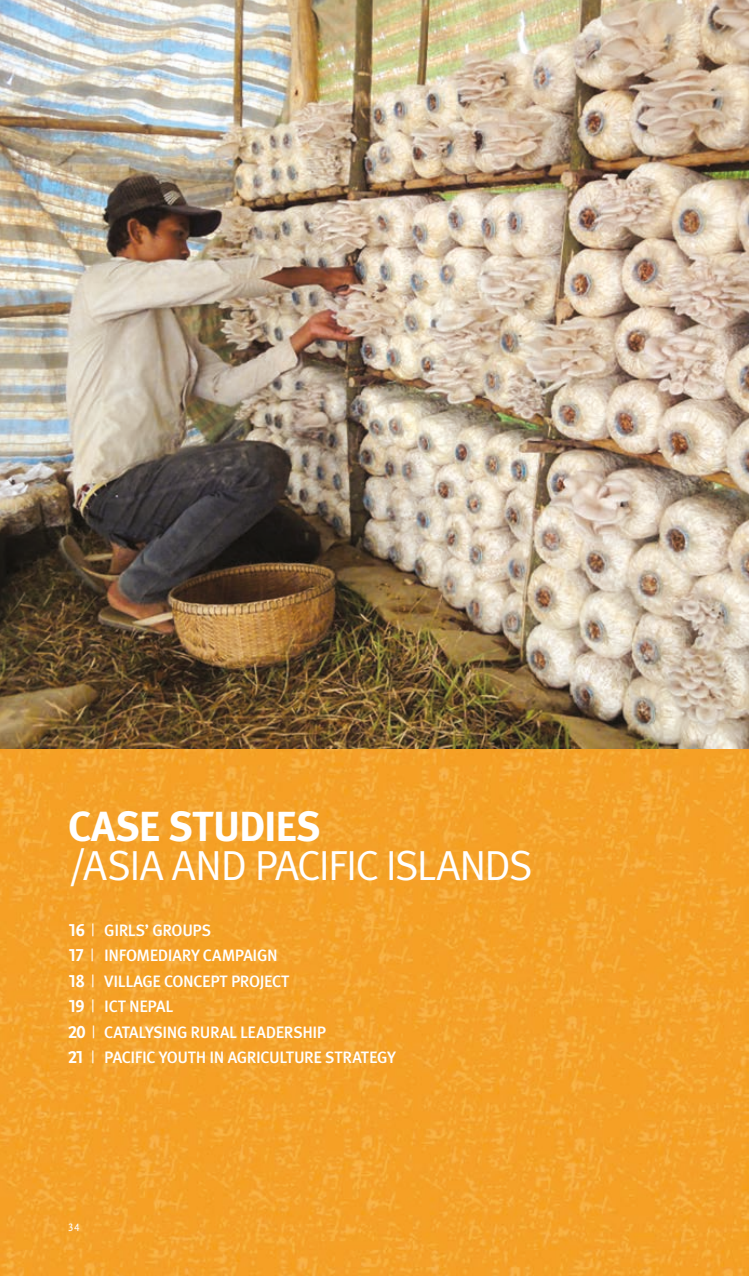
<style>
.page{position:relative;width:749px;height:1276px;background:#fff}
.page>*{position:absolute;margin:0;border:0;box-sizing:border-box;transform-origin:0 0}
.t1{font:42px "Meta Plus Normal";letter-spacing:-.04em;color:#fff}
.t2{font:700 42px "Meta Plus";letter-spacing:-.03em;color:#fff}
.t3{font:42px "Meta Plus Normal Caps";color:#fff}
.t4{font:500 16.5px/25.5px "Meta Plus";letter-spacing:-.025em;color:#fff}
.t5{font:11.25px "Scala Sans Caps";color:#fff}
.s1{font-family:"Scala Sans Figures";font-weight:700;font-size:18px}
.s2{font-family:"Meta Plus Normal Caps";font-weight:400}
</style>
<div class="page">
<img style="left:0;top:748px;width:748px;height:528px">
<img style="left:0;top:0;width:748px;height:748px">
<h1 class="t2" style="left:68px;top:802px;width:254px">CASE STUDIES</h1>
<h1 class="t3" style="left:68px;top:841px;width:37px">/ASIA</h1>
<h1 class="t3" style="left:172px;top:841px;width:26px">AND</h1>
<h1 class="t1" style="left:255px;top:841px;width:279px">PACIFIC ISLANDS</h1>
<p class="t4" style="left:68px;top:917px;width:55px"><span class="s1">16</span> <span class="s2">|</span> GIRLS</p>
<p class="t4" style="left:145px;top:917px;width:18px">’ GROUPS</p>
<p class="t4" style="left:68px;top:942px;width:69px"><span class="s1">17</span> <span class="s2">|</span> INFOMEDIARY</p>
<p class="t4" style="left:203px;top:942px;width:20px">CAMPAIGN</p>
<p class="t4" style="left:68px;top:968px;width:46px"><span class="s1">18</span> <span class="s2">|</span> VILLAGE</p>
<p class="t4" style="left:164px;top:968px;width:19px">CONCEPT</p>
<p class="t4" style="left:231px;top:968px;width:18px">PROJECT</p>
<p class="t4" style="left:68px;top:993px;width:81px"><span class="s1">19</span> <span class="s2">|</span> ICT NEPAL<br><span class="s1">20</span> <span class="s2">|</span> CATALYSING</p>
<p class="t4" style="left:190px;top:1019px;width:20px">RURAL</p>
<p class="t4" style="left:240px;top:1019px;width:18px">LEADERS</p>
<p class="t4" style="left:302px;top:1019px;width:18px">HIP</p>
<p class="t4" style="left:68px;top:1044px;width:178px"><span class="s1">21</span> <span class="s2">|</span> PACI FIC YOUTH IN AGRICULTURE</p>
<p class="t4" style="left:325px;top:1044px;width:20px">STRATEGY</p>
<p class="t5" style="left:68px;top:1221px;width:13px">34</p>
</div>
